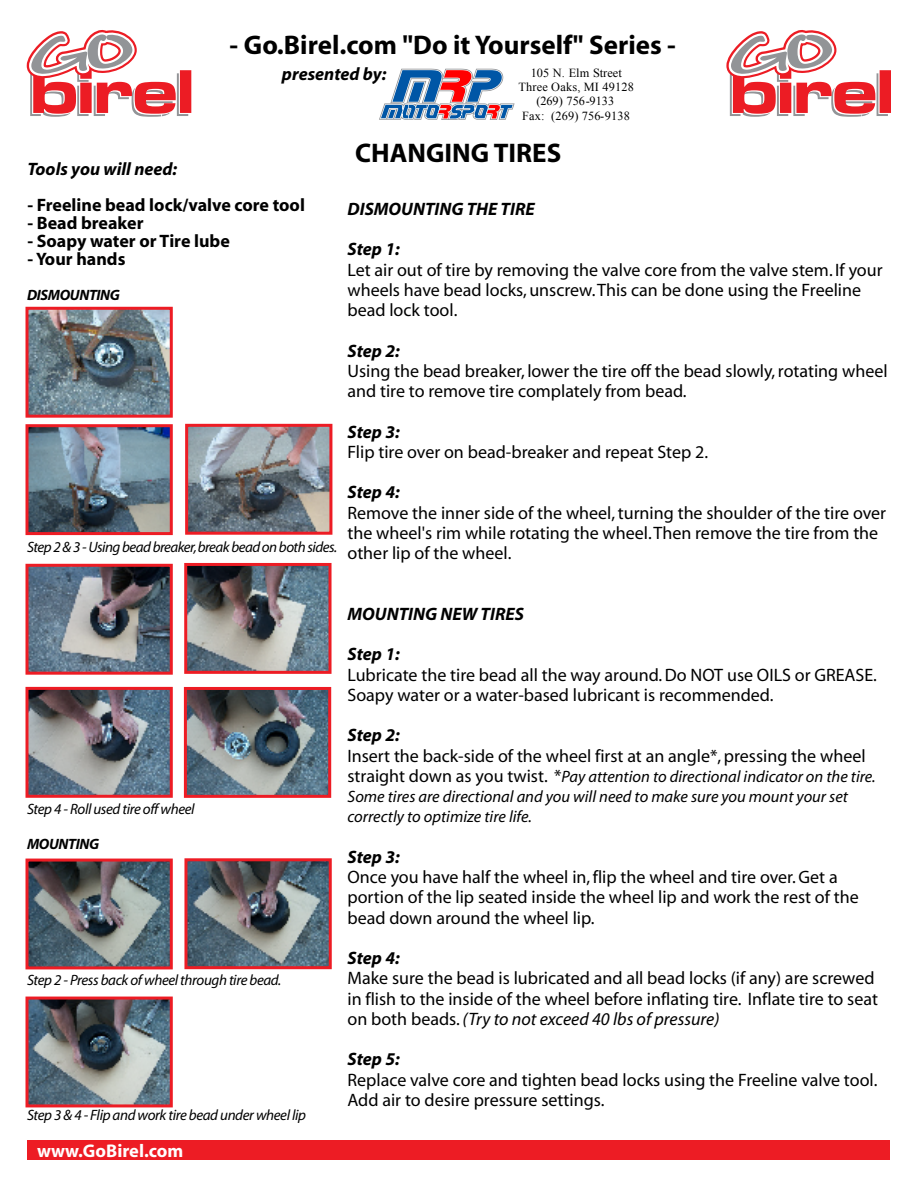
<style>
.page{position:relative;width:918px;height:1188px;background:#fff}
.page>*{position:absolute;margin:0;border:0;box-sizing:border-box;transform-origin:0 0}
.t1{font:700 27px "Myriad";color:#000}
.t2{font:700 18.45px "Myriad";color:#fff}
.t3{font:18px/20.2px "Myriad";color:#000}
.t4{font:italic 700 18px "Myriad";color:#000}
.t5{font:700 18px "Myriad";color:#000}
.t6{font:italic 16.5px/20.2px "Myriad";color:#000}
.t7{font:italic 15px "Myriad";letter-spacing:-.025em;color:#000}
.t8{font:italic 700 15px "Myriad";letter-spacing:-.025em;color:#000}
.t9{font:12.3px/14.2px "Times New Roman";letter-spacing:.015em;color:#000;text-align:center}
.s1{font-style:normal;font-size:18px}
.s2{font-style:italic}
</style>
<div class="page">
<div style="left:27px;top:1140px;width:862px;height:20px;background:#ed1c24"></div>
<svg style="left:379px;top:69px;width:136px;height:51px"></svg>
<svg style="left:26px;top:30px;width:165px;height:87px"></svg>
<svg style="left:726px;top:30px;width:165px;height:87px"></svg>
<img style="left:188px;top:862px;width:140px;height:103px">
<img style="left:189px;top:428px;width:139px;height:103px">
<img style="left:30px;top:428px;width:139px;height:103px">
<img style="left:30px;top:311px;width:139px;height:103px">
<img style="left:30px;top:568px;width:139px;height:103px">
<img style="left:188px;top:567px;width:140px;height:103px">
<img style="left:30px;top:691px;width:139px;height:103px">
<img style="left:188px;top:691px;width:139px;height:103px">
<img style="left:30px;top:863px;width:139px;height:102px">
<img style="left:30px;top:1001px;width:139px;height:102px">
<div style="left:185px;top:424px;width:147px;height:111px;border:3px solid #ed1c24"></div>
<div style="left:184px;top:858px;width:148px;height:111px;border:3px solid #ed1c24"></div>
<div style="left:26px;top:859px;width:147px;height:110px;border:3px solid #ed1c24"></div>
<div style="left:184px;top:687px;width:147px;height:111px;border:3px solid #ed1c24"></div>
<div style="left:26px;top:687px;width:147px;height:111px;border:3px solid #ed1c24"></div>
<div style="left:184px;top:563px;width:148px;height:111px;border:3px solid #ed1c24"></div>
<div style="left:26px;top:564px;width:147px;height:111px;border:3px solid #ed1c24"></div>
<div style="left:26px;top:307px;width:147px;height:111px;border:3px solid #ed1c24"></div>
<div style="left:26px;top:424px;width:147px;height:111px;border:3px solid #ed1c24"></div>
<div style="left:26px;top:997px;width:147px;height:110px;border:3px solid #ed1c24"></div>
<h1 class="t1" style="left:230px;top:31px;width:448px">- Go.Birel.com "Do it Yourself" Series -</h1>
<p class="t4" style="left:282px;top:65px;width:106px">presented by:</p>
<p class="t9" style="left:518px;top:65px;width:117px">105 N. Elm Street<br>Three Oaks, MI 49128 (269) 756-9133<br>Fax: (269) 756-9138</p>
<p class="t4" style="left:27px;top:160px;width:151px">Tools you will need:</p>
<p class="t5" style="left:27px;top:196px;width:279px">- Freeline bead lock/valve core tool</p>
<p class="t5" style="left:27px;top:214px;width:118px">- Bead breaker</p>
<p class="t5" style="left:27px;top:232px;width:204px">- Soapy water or Tire lube</p>
<p class="t5" style="left:27px;top:250px;width:100px">- Your hands</p>
<p class="t8" style="left:27px;top:288px;width:95px">DISMOUNTING</p>
<p class="t7" style="left:27px;top:540px;width:312px">Step2&amp;3-Usingbeadbreaker,breakbeadonbothsides.</p>
<h1 class="t1" style="left:355px;top:139px;width:208px">CHANGING TIRES</h1>
<p class="t4" style="left:347px;top:199px;width:189px">DISMOUNTING THE TIRE</p>
<p class="t4" style="left:347px;top:240px;width:54px">Step 1:</p>
<p class="t3" style="left:347px;top:260px;width:537px">Let air out of tire by removing the valve core from the valve stem. If your wheels have bead locks, unscrew.This can be done using the Freeline bead lock tool.</p>
<p class="t4" style="left:347px;top:341px;width:54px">Step 2:</p>
<p class="t3" style="left:347px;top:361px;width:542px">Using the bead breaker, lower the tire off the bead slowly,rotating wheel and tire to remove tire complately from bead.</p>
<p class="t4" style="left:347px;top:422px;width:54px">Step 3:</p>
<p class="t3" style="left:347px;top:442px;width:362px">Flip tire over on bead-breaker and repeat Step 2.</p>
<p class="t4" style="left:347px;top:483px;width:54px">Step 4:</p>
<p class="t3" style="left:347px;top:503px;width:540px">Remove the inner side of the wheel,turning the shoulder of the tire over the wheel's rim while rotating the wheel.Then remove the tire from the other lip of the wheel.</p>
<p class="t7" style="left:27px;top:802px;width:169px">Step 4 - Roll used tire off wheel</p>
<p class="t8" style="left:27px;top:836px;width:74px">MOUNTING</p>
<p class="t7" style="left:27px;top:973px;width:256px">Step 2 - Press back of wheel through tire bead.</p>
<p class="t7" style="left:27px;top:1108px;width:281px">Step 3 &amp; 4 - Flip and work tire bead under wheel lip</p>
<p class="t2" style="left:37px;top:1141px;width:148px">www.GoBirel.com</p>
<p class="t4" style="left:347px;top:604px;width:178px">MOUNTING NEW TIRES</p>
<p class="t4" style="left:347px;top:645px;width:54px">Step 1:</p>
<p class="t3" style="left:347px;top:665px;width:531px">Lubricate the tire bead all the way around.Do NOT use OILS or GREASE.<br>Soapy water or a water-based lubricant is recommended.</p>
<p class="t4" style="left:347px;top:726px;width:54px">Step 2:</p>
<p class="t3" style="left:347px;top:746px;width:520px">Insert the back-side of the wheel first at an angle*, pressing the wheel</p>
<p class="t6" style="left:347px;top:767px;width:530px"><span class="s1">straight down as you twist. *</span>Pay attention to directional indicator on the tire.<br>Some tires are directional and you will need to make sure you mount your set correctly to optimize tire life.</p>
<p class="t4" style="left:347px;top:847px;width:54px">Step 3:</p>
<p class="t3" style="left:347px;top:868px;width:513px">Once you have half the wheel in,flip the wheel and tire over.Get a portion of the lip seated inside the wheel lip and work the rest of the bead down around the wheel lip.</p>
<p class="t4" style="left:347px;top:949px;width:54px">Step 4:</p>
<p class="t3" style="left:347px;top:969px;width:532px">Make sure the bead is lubricated and all bead locks (if any) are screwed in flish to the inside of the wheel before inflating tire. Inflate tire to seat on both beads.<span class="s2">(Try to not exceed 40 lbs of pressure)</span></p>
<p class="t4" style="left:347px;top:1050px;width:54px">Step 5:</p>
<p class="t3" style="left:347px;top:1070px;width:532px">Replace valve core and tighten bead locks using the Freeline valve tool.<br>Add air to desire pressure settings.</p>
</div>
